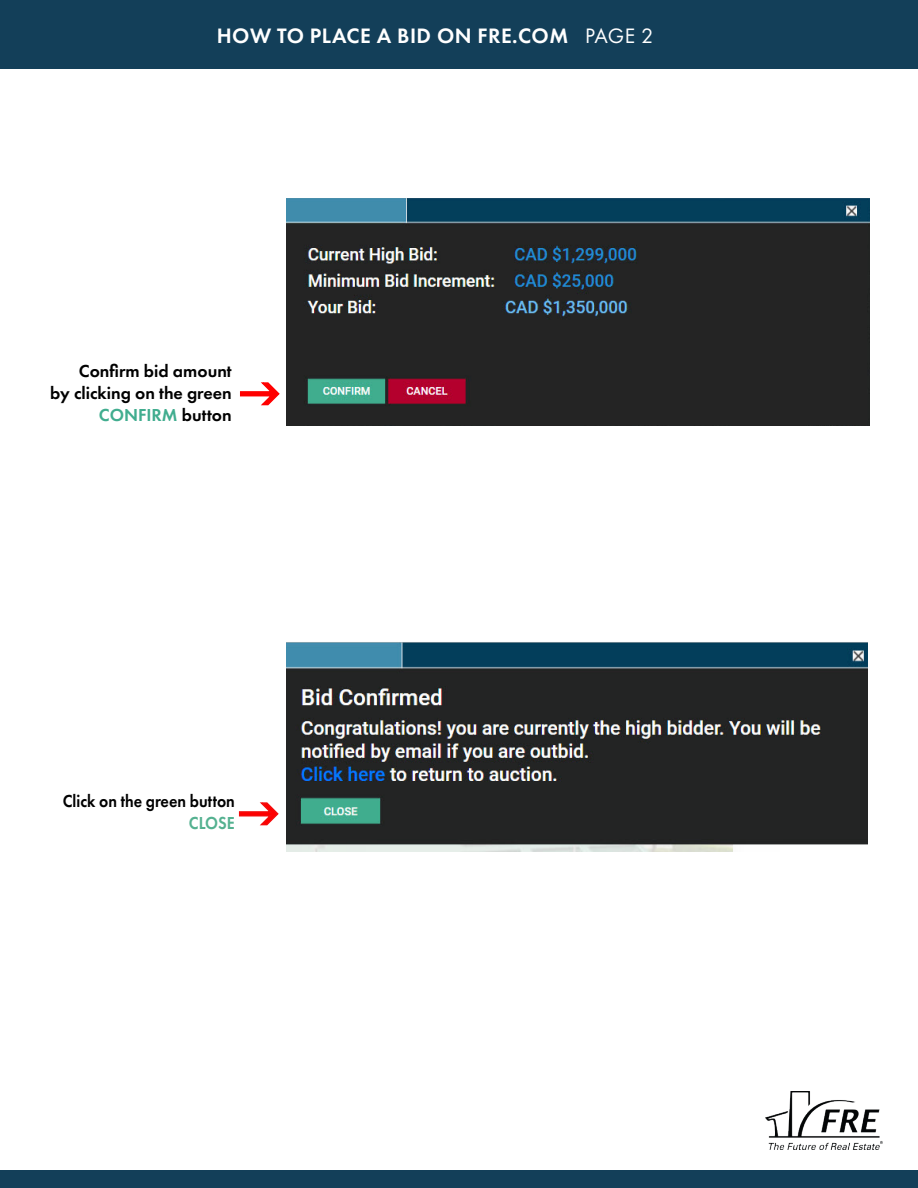
<style>
.page{position:relative;width:918px;height:1188px;background:#fff}
.page>*{position:absolute;margin:0;border:0;box-sizing:border-box;transform-origin:0 0}
.t1{font:600 21.75px "Futura PT";letter-spacing:.02em;color:#fff}
.t2{font:600 18px/21.6px "Futura PT";color:#000;text-align:right}
.t3{font:600 18px "Futura PT";color:#000;scale:.9 1}
.t4{font:600 18px "Futura PT";color:#54b190;scale:.9 1}
.s1{font-weight:400}
.s2{color:#41ad8f}
</style>
<div class="page">
<div style="left:0;top:1170px;width:918px;height:18px;background:#133f59"></div>
<svg style="left:240px;top:382px;width:40px;height:24px"></svg>
<svg style="left:238px;top:802px;width:41px;height:24px"></svg>
<div style="left:1px;top:0;width:917px;height:69px;background:#133f59"></div>
<img style="left:765px;top:1091px;width:118px;height:58px">
<img style="left:287px;top:642px;width:580px;height:209px">
<img style="left:287px;top:199px;width:582px;height:226px">
<p class="t1" style="left:217px;top:22px;width:438px">HOW TO PLACE A BID ON FRE.COM <span class="s1">PAGE 2</span></p>
<p class="t2" style="left:50px;top:360px;width:183px">Confirm bid amount<br>by clicking on the green<br><span class="s2">CONFIRM</span> button</p>
<p class="t3" style="left:63px;top:790px;width:193px">Click on the green button</p>
<p class="t4" style="left:189px;top:811px;width:53px">CLOSE</p>
</div>
